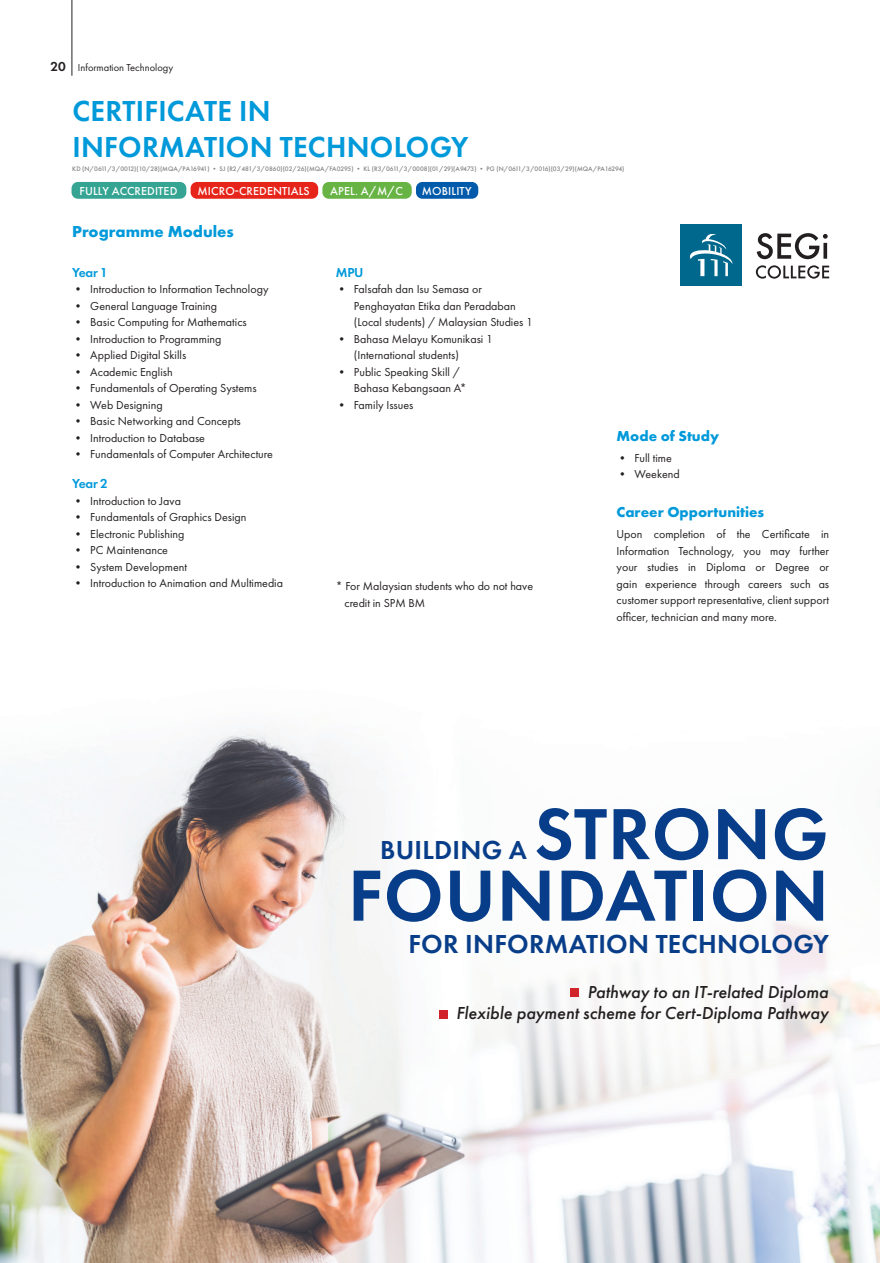
<style>
.page{position:relative;width:893px;height:1263px;background:#fff}
.page>*{position:absolute;margin:0;border:0;box-sizing:border-box;transform-origin:0 0}
.t1{font:600 75px/61.5px "Futura PT";letter-spacing:.01em;color:#083e89;text-align:right}
.t2{font:600 30px "Futura PT";letter-spacing:.01em;color:#0099da}
.t3{font:600 27px "Futura PT";letter-spacing:.01em;color:#083e89}
.t4{font:italic 500 18px "Futura PT";color:#231f20}
.t5{font:700 16.5px "Futura PT";color:#0099da}
.t6{font:700 15px "Futura PT";color:#0099da}
.t7{font:600 13.5px "Futura PT";letter-spacing:-.025em;color:#0099da}
.t8{font:12px/16.5px "Futura PT";color:#231f20}
.t9{font:500 12px "Futura PT";letter-spacing:.01em;color:#fff}
.t10{font:10.5px "Futura PT";color:#231f20}
.t11{font:500 6.75px "Futura PT";color:#808285}
.s1{font-weight:600;font-size:13.5px}
.s2{font-weight:700}
</style>
<div class="page">
<hr style="left:72px;top:0;width:1px;height:76px;background:#231f20">
<img style="left:0;top:730px;width:879px;height:533px">
<div style="left:570px;top:988px;width:9px;height:9px;background:#d1232a"></div>
<div style="left:439px;top:1010px;width:9px;height:8px;background:#d1232a"></div>
<div style="left:680px;top:224px;width:62px;height:62px;background:#00688c"></div>
<svg style="left:690px;top:234px;width:42px;height:42px"></svg>
<svg style="left:756px;top:265px;width:73px;height:14px"></svg>
<svg style="left:757px;top:233px;width:71px;height:26px"></svg>
<div style="left:191px;top:182px;width:127px;height:17px;background:#e72419;border-radius:6px"></div>
<div style="left:72px;top:182px;width:114px;height:17px;background:#35a493;border-radius:6px"></div>
<div style="left:322px;top:182px;width:90px;height:17px;background:#67b445;border-radius:6px"></div>
<div style="left:416px;top:182px;width:62px;height:17px;background:#015aaa;border-radius:6px"></div>
<p class="t10" style="left:51px;top:61px;width:124px"><span class="s1">20</span> Information Technology</p>
<p class="t2" style="left:72px;top:92px;width:200px">CERTIFICATE IN</p>
<p class="t2" style="left:72px;top:128px;width:398px">INFORMATION TECHNOLOGY</p>
<p class="t11" style="left:72px;top:165px;width:554px">KD (N/0611/3/0012)(10/28)(MQA/PA16941) • SJ (R2/481/3/0860)(02/26)(MQA/FA0295) • KL (R3/0611/3/0008)(01/29)(A9473) • PG (N/0611/3/0016)(03/29)(MQA/PA16294)</p>
<p class="t9" style="left:80px;top:184px;width:99px">FULLY ACCREDITED</p>
<p class="t9" style="left:198px;top:184px;width:113px">MICRO-CREDENTIALS</p>
<p class="t9" style="left:330px;top:184px;width:74px">APEL. A/M/C</p>
<p class="t9" style="left:422px;top:184px;width:51px">MOBILITY</p>
<p class="t5" style="left:72px;top:221px;width:163px">Programme Modules</p>
<p class="t7" style="left:72px;top:264px;width:37px">Year 1</p>
<p class="t8" style="left:72px;top:281px;width:198px"><span class="s2">•</span> Introduction to Information Technology</p>
<p class="t8" style="left:72px;top:297px;width:146px"><span class="s2">•</span> General Language Training</p>
<p class="t8" style="left:72px;top:314px;width:176px"><span class="s2">•</span> Basic Computing for Mathematics</p>
<p class="t8" style="left:72px;top:330px;width:151px"><span class="s2">•</span> Introduction to Programming</p>
<p class="t8" style="left:72px;top:347px;width:116px"><span class="s2">•</span> Applied Digital Skills</p>
<p class="t8" style="left:72px;top:363px;width:102px"><span class="s2">•</span> Academic English</p>
<p class="t8" style="left:72px;top:380px;width:186px"><span class="s2">•</span> Fundamentals of Operating Systems</p>
<p class="t8" style="left:72px;top:396px;width:92px"><span class="s2">•</span> Web Designing</p>
<p class="t8" style="left:72px;top:413px;width:170px"><span class="s2">•</span> Basic Networking and Concepts</p>
<p class="t8" style="left:72px;top:429px;width:134px"><span class="s2">•</span> Introduction to Database</p>
<p class="t8" style="left:72px;top:446px;width:202px"><span class="s2">•</span> Fundamentals of Computer Architecture</p>
<p class="t7" style="left:72px;top:475px;width:37px">Year 2</p>
<p class="t8" style="left:72px;top:492px;width:110px"><span class="s2">•</span> Introduction to Java</p>
<p class="t8" style="left:72px;top:509px;width:176px"><span class="s2">•</span> Fundamentals of Graphics Design</p>
<p class="t8" style="left:72px;top:525px;width:114px"><span class="s2">•</span> Electronic Publishing</p>
<p class="t8" style="left:72px;top:542px;width:97px"><span class="s2">•</span> PC Maintenance</p>
<p class="t8" style="left:72px;top:558px;width:116px"><span class="s2">•</span> System Development</p>
<p class="t8" style="left:72px;top:575px;width:212px"><span class="s2">•</span> Introduction to Animation and Multimedia</p>
<p class="t7" style="left:336px;top:264px;width:29px">MPU</p>
<p class="t8" style="left:354px;top:281px;width:181px;text-indent:-18px"><span class="s2">•</span> Falsafah dan Isu Semasa or<br>Penghayatan Etika dan Peradaban (Local students) / Malaysian Studies 1</p>
<p class="t8" style="left:354px;top:330px;width:141px;text-indent:-18px"><span class="s2">•</span> Bahasa Melayu Komunikasi 1 (International students)</p>
<p class="t8" style="left:336px;top:363px;width:126px"><span class="s2">•</span> Public Speaking Skill /</p>
<p class="t8" style="left:354px;top:380px;width:114px">Bahasa Kebangsaan A*</p>
<p class="t8" style="left:336px;top:396px;width:79px"><span class="s2">•</span> Family Issues</p>
<p class="t8" style="left:344px;top:578px;width:190px;text-indent:-9px">* For Malaysian students who do not have credit in SPM BM</p>
<p class="t6" style="left:616px;top:426px;width:104px">Mode of Study</p>
<p class="t8" style="left:616px;top:449px;width:57px"><span class="s2">•</span> Full time</p>
<p class="t8" style="left:616px;top:466px;width:65px"><span class="s2">•</span> Weekend</p>
<p class="t6" style="left:616px;top:503px;width:149px">Career Opportunities</p>
<p class="t8" style="left:616px;top:526px;width:214px;text-align:justify">Upon completion of the Certificate in Information Technology, you may further your studies in Diploma or Degree or gain experience through careers such as customer support representative, client support officer, technician and many more.</p>
<p class="t1" style="left:348px;top:802px;width:482px">STRONG<br>FOUNDATION</p>
<p class="t3" style="left:408px;top:927px;width:422px">FOR INFORMATION TECHNOLOGY</p>
<p class="t3" style="left:380px;top:833px;width:149px">BUILDING A</p>
<p class="t4" style="left:587px;top:980px;width:243px">Pathway to an IT-related Diploma</p>
<p class="t4" style="left:456px;top:1002px;width:374px">Flexible payment scheme for Cert-Diploma Pathway</p>
</div>
